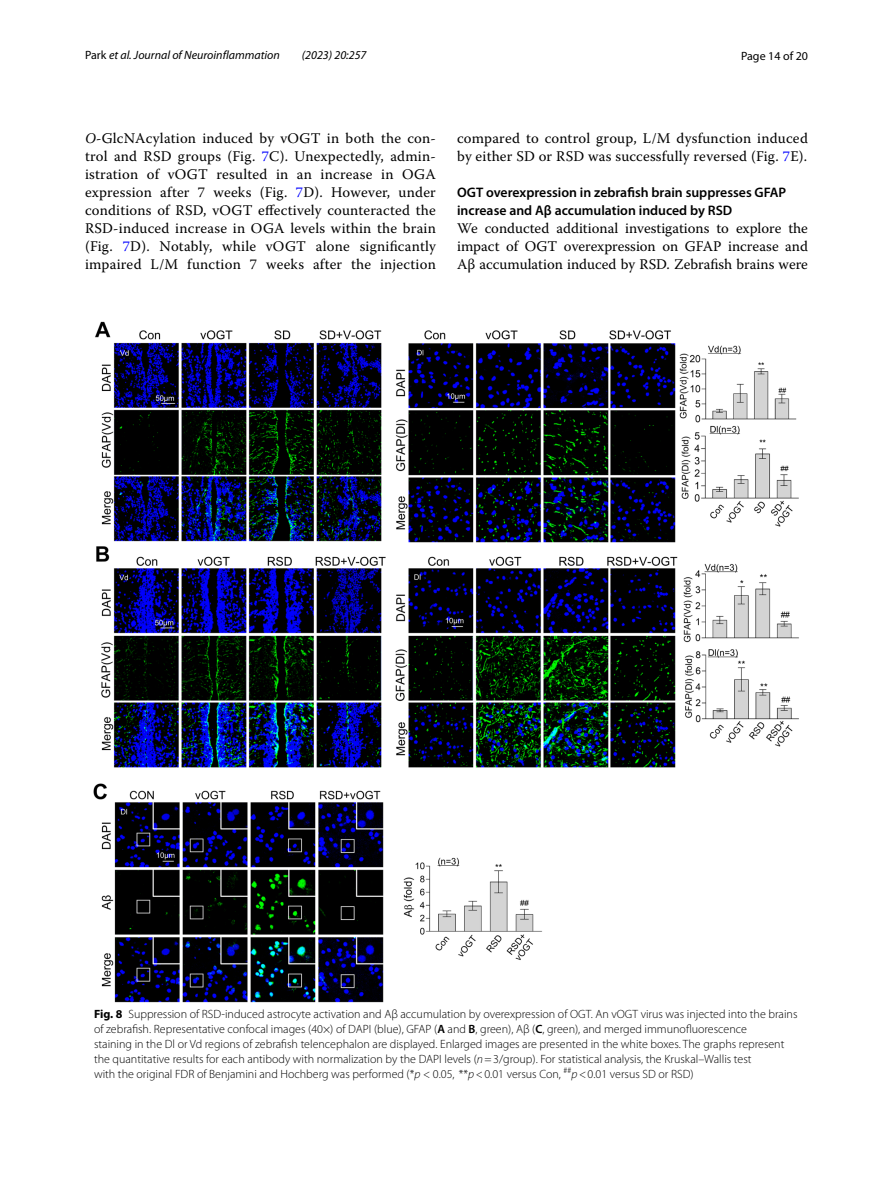
<style>
.page{position:relative;width:893px;height:1187px;background:#fff}
.page>*{position:absolute;margin:0;border:0;box-sizing:border-box;transform-origin:0 0}
.t1{font:14.7px/18px "Warnock Pro";letter-spacing:.015em;color:#000;text-align:justify}
.t2{font:600 13.8px/18px "Myriad Pro";color:#000}
.t3{font:300 12px/15px "Myriad Pro";color:#000}
.t4{font:italic 12px "Myriad Pro";color:#000}
.t5{font:12px "Myriad Pro";color:#000}
.s1{font-style:normal}
.s2{font-style:italic}
.s3{color:#00f}
.s4{font-weight:700}
.s5{font-weight:600}
</style>
<div class="page">
<img style="left:94px;top:321px;width:705px;height:681px">
<p class="t4" style="left:85px;top:48px;width:196px"><span class="s1">Park</span> et al. Journal of Neuroinflammation</p>
<p class="t4" style="left:302px;top:48px;width:66px">(2023) 20:257</p>
<p class="t5" style="left:741px;top:48px;width:68px">Page 14 of 20</p>
<p class="t1" style="left:85px;top:128px;width:352px"><span class="s2">O</span>-GlcNAcylation induced by vOGT in both the con&shy;trol and RSD groups (Fig. <span class="s3">7</span>C). Unexpectedly, admin&shy;istration of vOGT resulted in an increase in OGA expression after 7 weeks (Fig. <span class="s3">7</span>D). However, under conditions of RSD, vOGT effectively counteracted the RSD-induced increase in OGA levels within the brain (Fig. <span class="s3">7</span>D). Notably, while vOGT alone significantly impaired L/M function 7 weeks after the injection</p>
<p class="t1" style="left:457px;top:128px;width:352px">compared to control group, L/M dysfunction induced by either SD or RSD was successfully reversed (Fig. <span class="s3">7</span>E).</p>
<p class="t2" style="left:457px;top:183px;width:331px">OGT overexpression in zebrafish brain suppresses GFAP increase and Aβ accumulation induced by RSD</p>
<p class="t1" style="left:457px;top:218px;width:352px">We conducted additional investigations to explore the impact of OGT overexpression on GFAP increase and Aβ accumulation induced by RSD. Zebrafish brains were</p>
<p class="t3" style="left:94px;top:1006px;width:705px"><span class="s4">Fig. 8</span> Suppression of RSD-induced astrocyte activation and Aβ accumulation by overexpression of OGT. An vOGT virus was injected into the brains of zebrafish. Representative confocal images (40×) of DAPI (blue), GFAP (<span class="s5">A</span> and <span class="s5">B</span>, green), Aβ (<span class="s5">C</span>, green), and merged immunofluorescence<br>staining in the Dl or Vd regions of zebrafish telencephalon are displayed. Enlarged images are presented in the white boxes. The graphs represent the quantitative results for each antibody with normalization by the DAPI levels (<span class="s2">n</span>=3/group). For statistical analysis, the Kruskal–Wallis test<br>with the original FDR of Benjamini and Hochberg was performed (*<span class="s2">p</span> &lt; 0.05, **<span class="s2">p</span>&lt;0.01 versus Con, <sup>##</sup><span class="s2">p</span>&lt;0.01 versus SD or RSD)</p>
</div>
